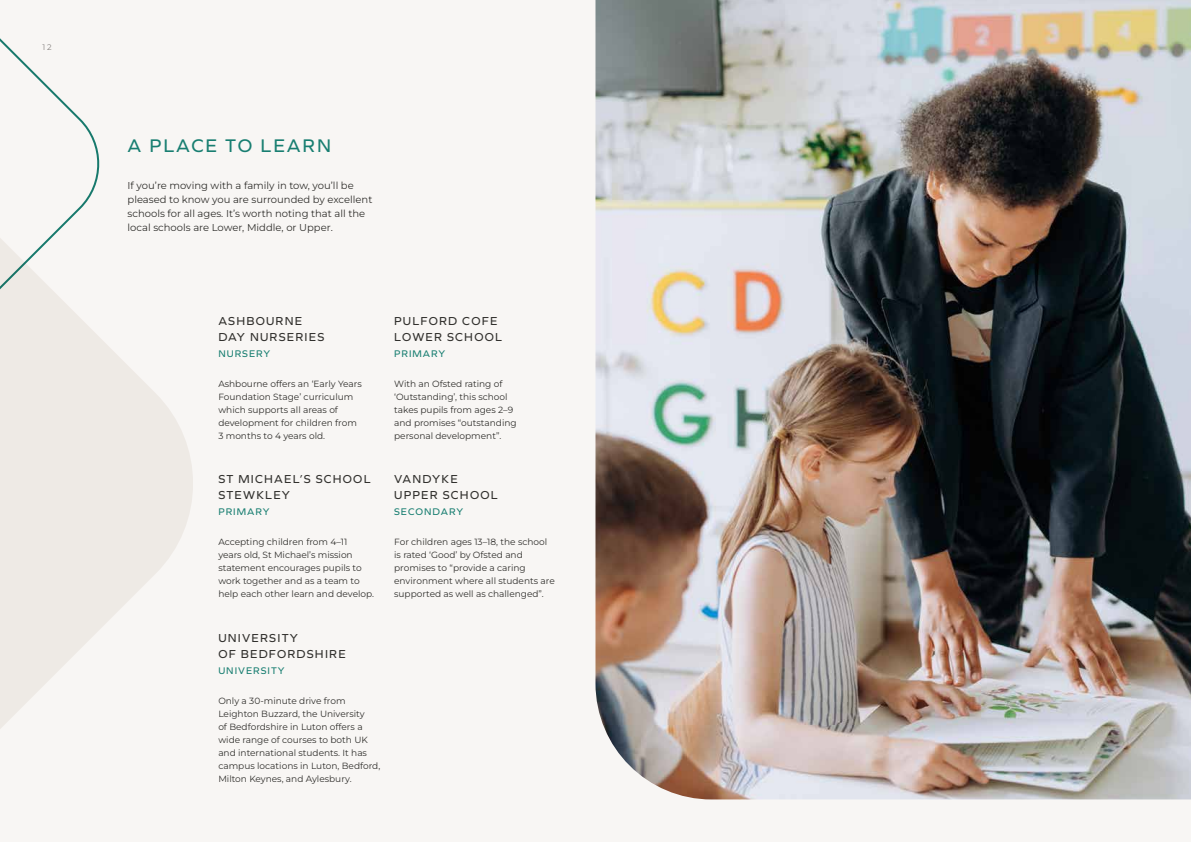
<style>
.page{position:relative;width:1191px;height:842px;background:#f8f6f4}
.page>*{position:absolute;margin:0;border:0;box-sizing:border-box;transform-origin:0 0}
.t1{font:19px "Mathelo";letter-spacing:.1em;color:#187e71}
.t2{font:12px/16px "Mathelo";letter-spacing:.1em;color:#31302d}
.t3{font:10px/14px "Montserrat";color:#31302d}
.t4{font:10px "Mathelo";letter-spacing:.1em;color:#187e71}
.t5{font:9px/13px "Montserrat";color:#31302d}
.t6{font:8px "Montserrat";color:#888482}
</style>
<div class="page">
<svg style="left:0;top:38px;width:100px;height:149px"></svg>
<svg style="left:0;top:187px;width:193px;height:542px;fill:#eeeae5"></svg>
<img style="left:595px;top:0;width:596px;height:799px">
<p class="t6" style="left:43px;top:42px;width:11px">12</p>
<h1 class="t1" style="left:128px;top:135px;width:205px">A PLACE TO LEARN</h1>
<p class="t3" style="left:128px;top:178px;width:246px">If you’re moving with a family in tow, you’ll be pleased to know you are surrounded by excellent schools for all ages. It’s worth noting that all the local schools are Lower, Middle, or Upper.</p>
<h2 class="t2" style="left:218px;top:313px;width:107px">ASHBOURNE<br>DAY NURSERIES</h2>
<p class="t4" style="left:218px;top:348px;width:53px">NURSERY</p>
<p class="t5" style="left:218px;top:377px;width:145px">Ashbourne offers an ‘Early Years<br>Foundation Stage’ curriculum which supports all areas of development for children from<br>3 months to 4 years old.</p>
<h2 class="t2" style="left:218px;top:471px;width:154px">ST MICHAEL’S SCHOOL<br>STEWKLEY</h2>
<p class="t4" style="left:218px;top:506px;width:53px">PRIMARY</p>
<p class="t5" style="left:218px;top:535px;width:157px">Accepting children from 4–11<br>years old, St Michael’s mission statement encourages pupils to work together and as a team to help each other learn and develop.</p>
<h2 class="t2" style="left:218px;top:630px;width:129px">UNIVERSITY<br>OF BEDFORDSHIRE</h2>
<p class="t4" style="left:218px;top:665px;width:68px">UNIVERSITY</p>
<p class="t5" style="left:218px;top:694px;width:163px">Only a 30-minute drive from<br>Leighton Buzzard, the University<br>of Bedfordshire in Luton offers a wide range of courses to both UK and international students. It has campus locations in Luton, Bedford,<br>Milton Keynes, and Aylesbury.</p>
<h2 class="t2" style="left:394px;top:313px;width:109px">PULFORD COFE<br>LOWER SCHOOL</h2>
<p class="t4" style="left:394px;top:348px;width:53px">PRIMARY</p>
<p class="t5" style="left:394px;top:377px;width:124px">With an Ofsted rating of ‘Outstanding’, this school takes pupils from ages 2–9 and promises “outstanding personal development”.</p>
<h2 class="t2" style="left:394px;top:471px;width:105px">VANDYKE<br>UPPER SCHOOL</h2>
<p class="t4" style="left:394px;top:506px;width:71px">SECONDARY</p>
<p class="t5" style="left:394px;top:535px;width:162px">For children ages 13–18, the school is rated ‘Good’ by Ofsted and promises to “provide a caring environment where all students are supported as well as challenged”.</p>
</div>
